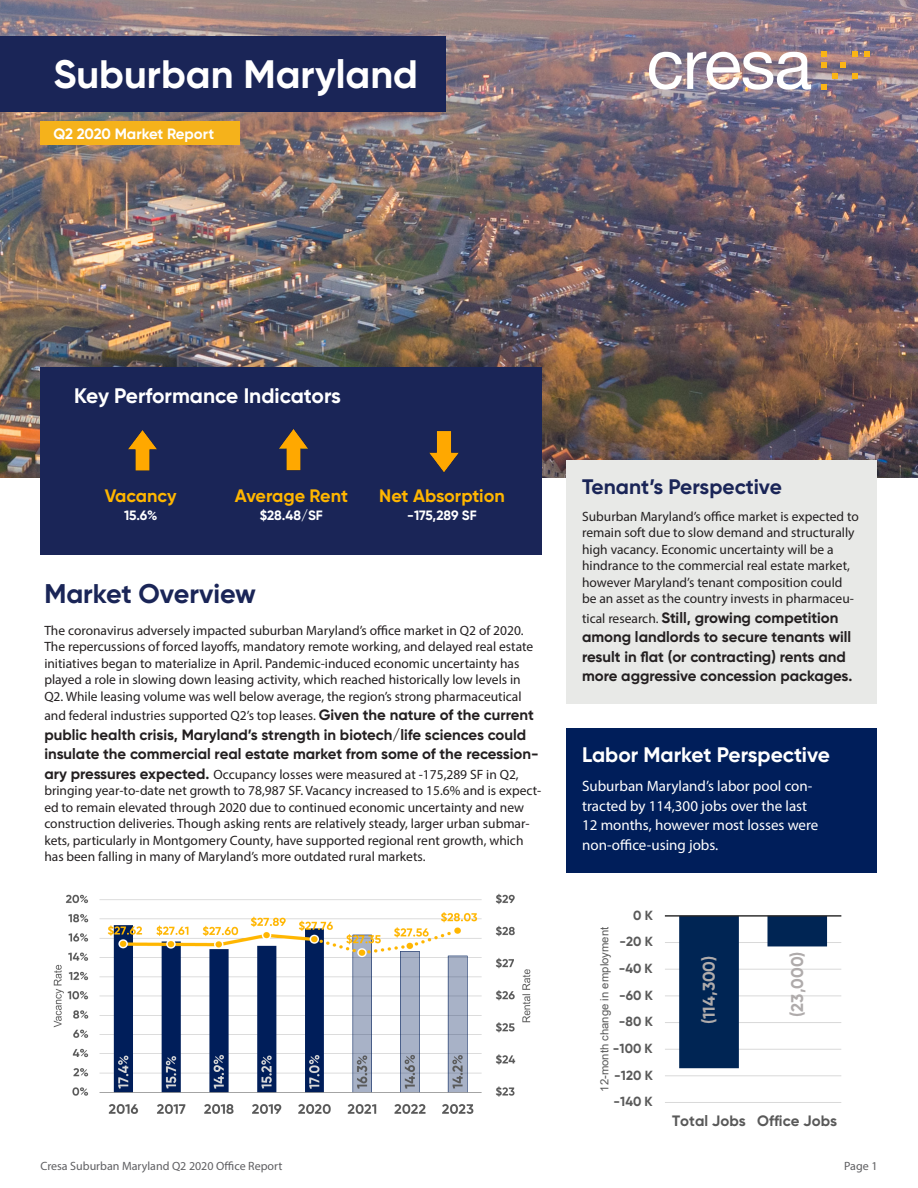
<style>
.page{position:relative;width:918px;height:1188px;background:#fff}
.page>*{position:absolute;margin:0;border:0;box-sizing:border-box;transform-origin:0 0}
.t1{font:700 39.6px "Gilroy";color:#fff}
.Headline{font:700 27px "Gilroy";color:#1a2557}
.Features_Headline{font:700 21px "Gilroy";color:#fff}
.Features_Headline-2{font:700 21px "Gilroy";color:#1a2557}
.Contact_Info{font:700 18px "Gilroy";color:#ffb600}
.Name{font:700 18px "Gilroy";color:#ffb600}
.t2{font:700 16.95px "Gilroy";color:#afabab}
.Features_Headline-3{font:700 15px/19.5px "Gilroy";color:#231f20}
.Building_Address{font:700 15px/19.5px "Gilroy";color:#231f20}
.Features_Headline-4{font:15px/19.5px "Myriad Pro";color:#fff}
.t3{font:700 15px "Gilroy";color:#595959}
.Rent_Driver_Headers{font:700 15px "Gilroy";letter-spacing:-.005em;color:#fff}
.Building_Address-2{font:13.5px/16.5px "Myriad Pro";color:#231f20}
.Features_Headline-5{font:13.5px/16.5px "Myriad Pro";color:#231f20}
.Contact_Info-2{font:700 13.5px "Gilroy";letter-spacing:-.005em;color:#fff}
.t4{font:700 13.2px "Gilroy";color:#595959}
.t5{font:12px "Myriad Pro";color:#5f5f62}
.t6{font:11.25px "Arial";letter-spacing:.005em;color:#595959}
.s1{font-family:"Gilroy";font-weight:700;font-size:15px}
.s2{font-family:"Myriad Pro";font-weight:400;font-size:13.5px}
</style>
<div class="page">
<img style="left:0;top:0;width:918px;height:477px">
<div style="left:0;top:36px;width:445px;height:75px;background:#1a2557"></div>
<div style="left:40px;top:367px;width:502px;height:188px;background:#1a2557"></div>
<img style="left:649px;top:52px;width:162px;height:38px">
<svg style="left:821px;top:51px;width:25px;height:39px"></svg>
<svg style="left:852px;top:51px;width:6px;height:6px"></svg>
<svg style="left:852px;top:73px;width:6px;height:6px"></svg>
<svg style="left:865px;top:51px;width:5px;height:6px"></svg>
<div style="left:40px;top:122px;width:200px;height:23px;background:#f5b21b"></div>
<img style="left:53px;top:893px;width:478px;height:221px">
<div style="left:566px;top:461px;width:311px;height:243px;background:#e8e9e7"></div>
<div style="left:566px;top:728px;width:311px;height:145px;background:#001e5a"></div>
<svg style="left:664px;top:915px;width:178px;height:188px"></svg>
<img style="left:128px;top:430px;width:29px;height:41px">
<img style="left:279px;top:429px;width:29px;height:42px">
<img style="left:429px;top:431px;width:30px;height:41px">
<p class="t1" style="left:53px;top:49px;width:366px">Suburban Maryland</p>
<p class="Rent_Driver_Headers" style="left:53px;top:124px;width:162px">Q2 2020 Market Report</p>
<p class="Features_Headline" style="left:74px;top:383px;width:268px">Key Performance Indicators</p>
<p class="Name" style="left:105px;top:484px;width:74px">Vacancy</p>
<p class="Contact_Info-2" style="left:124px;top:507px;width:35px">15.6%</p>
<p class="Contact_Info" style="left:235px;top:484px;width:115px">Average Rent</p>
<p class="Contact_Info-2" style="left:260px;top:507px;width:65px">$28.48/SF</p>
<p class="Headline" style="left:44px;top:577px;width:213px">Market Overview</p>
<p class="Contact_Info" style="left:379px;top:484px;width:127px">Net Absorption</p>
<p class="Contact_Info-2" style="left:407px;top:507px;width:71px">-175,289 SF</p>
<p class="Building_Address-2" style="left:44px;top:622px;width:491px">The coronavirus adversely impacted suburban Maryland’s office market in Q2 of 2020.<br>The repercussions of forced layoffs, mandatory remote working, and delayed real estate initiatives began to materialize in April. Pandemic-induced economic uncertainty has played a role in slowing down leasing activity, which reached historically low levels in Q2. While leasing volume was well below average, the region’s strong pharmaceutical</p>
<p class="Building_Address-2" style="left:44px;top:707px;width:491px">and federal industries supported Q2’s top leases. <span class="s1">Given the nature of the current</span></p>
<p class="Building_Address" style="left:44px;top:725px;width:496px">public health crisis, Maryland’s strength in biotech/life sciences could insulate the commercial real estate market from some of the recession-</p>
<p class="Building_Address-2" style="left:44px;top:766px;width:499px"><span class="s1">ary pressures expected.</span> Occupancy losses were measured at -175,289 SF in Q2, bringing year-to-date net growth to 78,987 SF. Vacancy increased to 15.6% and is expect&shy;ed to remain elevated through 2020 due to continued economic uncertainty and new construction deliveries. Though asking rents are relatively steady, larger urban submar&shy;kets, particularly in Montgomery County, have supported regional rent growth, which has been falling in many of Maryland’s more outdated rural markets.</p>
<p class="Features_Headline-2" style="left:582px;top:474px;width:201px">Tenant’s Perspective</p>
<p class="Features_Headline-5" style="left:582px;top:508px;width:278px">Suburban Maryland’s office market is expected to remain soft due to slow demand and structurally high vacancy. Economic uncertainty will be a hindrance to the commercial real estate market, however Maryland’s tenant composition could be an asset as the country invests in pharmaceu-</p>
<p class="Features_Headline-3" style="left:582px;top:608px;width:272px"><span class="s2">tical research.</span> Still, growing competition among landlords to secure tenants will result in flat (or contracting) rents and more aggressive concession packages.</p>
<p class="Features_Headline" style="left:582px;top:741px;width:249px">Labor Market Perspective</p>
<p class="Features_Headline-4" style="left:582px;top:776px;width:238px">Suburban Maryland’s labor pool con&shy;tracted by 114,300 jobs over the last 12 months, however most losses were non-office-using jobs.</p>
<p class="t4" style="left:633px;top:907px;width:21px">0 K</p>
<p class="t6" style="left:597px;top:1092px;width:166px;rotate:-90deg">12-month change in employment</p>
<p class="t4" style="left:619px;top:933px;width:35px">-20 K</p>
<p class="t4" style="left:619px;top:960px;width:36px">-40 K</p>
<p class="t4" style="left:619px;top:987px;width:35px">-60 K</p>
<p class="t4" style="left:619px;top:1013px;width:35px">-80 K</p>
<p class="t4" style="left:613px;top:1040px;width:41px">-100 K</p>
<p class="t4" style="left:614px;top:1067px;width:40px">-120 K</p>
<p class="t4" style="left:614px;top:1093px;width:41px">-140 K</p>
<p class="t2" style="left:698px;top:1024px;width:70px;rotate:-90deg">(114,300)</p>
<p class="t2" style="left:787px;top:1017px;width:67px;rotate:-90deg">(23,000)</p>
<p class="t3" style="left:672px;top:1112px;width:167px">Total Jobs Office Jobs</p>
<p class="t5" style="left:40px;top:1158px;width:243px">Cresa Suburban Maryland Q2 2020 Office Report</p>
<p class="t5" style="left:844px;top:1158px;width:35px">Page 1</p>
</div>
